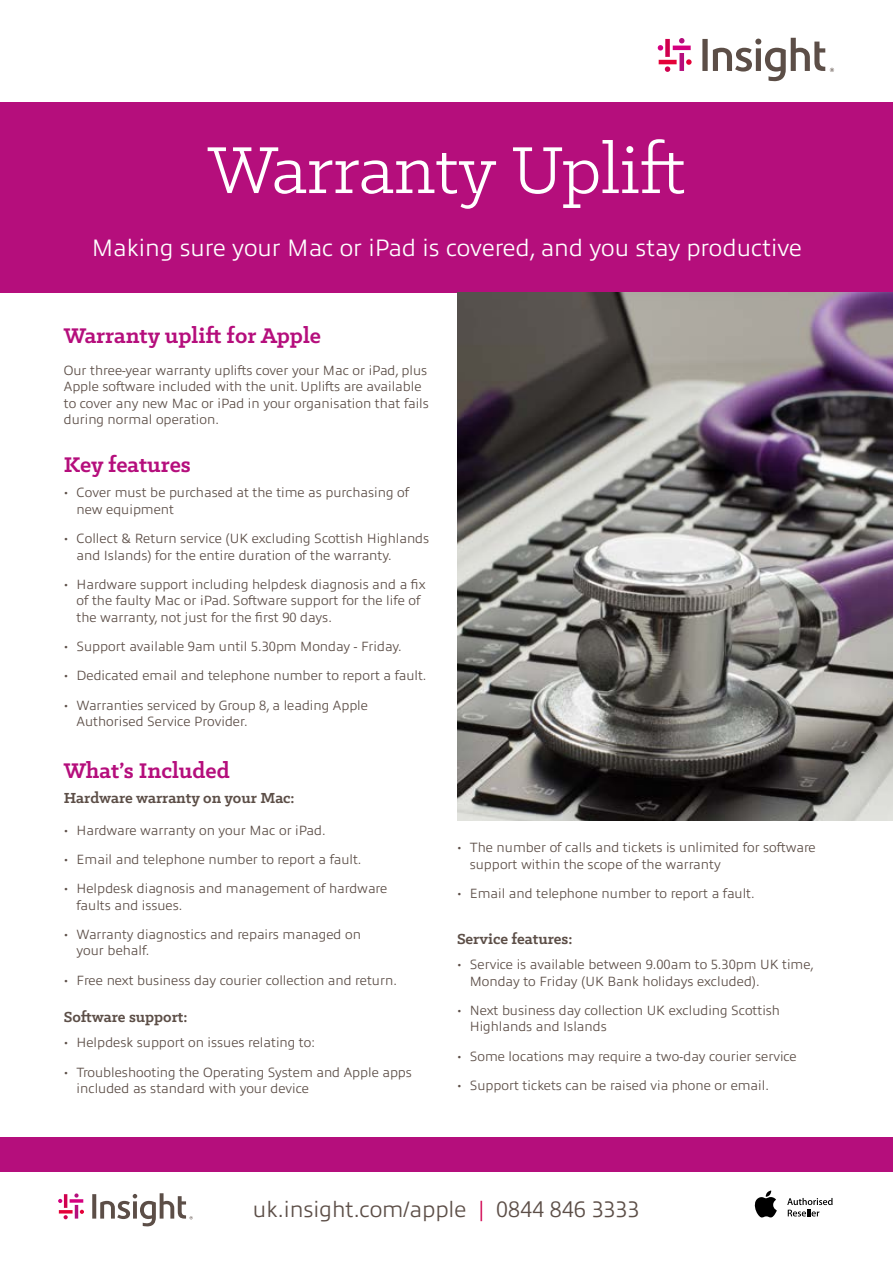
<style>
.page{position:relative;width:893px;height:1263px;background:#fff}
.page>*{position:absolute;margin:0;border:0;box-sizing:border-box;transform-origin:0 0}
.t1{font:75px "Klinic Slab";color:#fff}
.t2{font:300 24px "Allumi Pro";color:#fff}
.t3{font:700 24px "Klinic Slab";color:#b50e7c}
.t4{font:300 22.5px "Allumi Pro";color:#5c4e47}
.t5{font:700 16.5px "Klinic Slab";color:#5c4e47}
.t6{font:300 13.5px/16.5px "Allumi Pro";color:#5c4e47}
.s1{font-family:"Klinic Slab"}
.s2{color:#d0004e}
</style>
<div class="page">
<div style="left:0;top:102px;width:893px;height:191px;background:#b50e7c"></div>
<img style="left:457px;top:293px;width:436px;height:528px">
<svg style="left:658px;top:38px;width:34px;height:34px"></svg>
<svg style="left:702px;top:38px;width:132px;height:43px"></svg>
<svg style="left:74px;top:1193px;width:5px;height:4px"></svg>
<svg style="left:64px;top:1215px;width:4px;height:4px"></svg>
<hr style="left:64px;top:1194px;width:3px;height:14px;background:#d0004e">
<svg style="left:58px;top:1199px;width:4px;height:4px"></svg>
<svg style="left:70px;top:1199px;width:13px;height:4px"></svg>
<svg style="left:75px;top:1205px;width:9px;height:13px"></svg>
<hr style="left:59px;top:1210px;width:14px;height:3px;background:#e40138">
<svg style="left:92px;top:1193px;width:101px;height:33px"></svg>
<div style="left:0;top:1137px;width:893px;height:35px;background:#b50e7c"></div>
<svg style="left:755px;top:1190px;width:22px;height:27px"></svg>
<svg style="left:787px;top:1198px;width:45px;height:18px"></svg>
<h1 class="t1" style="left:208px;top:122px;width:478px">Warranty Uplift</h1>
<h2 class="t2" style="left:92px;top:230px;width:712px">Making sure your Mac or iPad is covered, and you stay productive</h2>
<h2 class="t3" style="left:64px;top:320px;width:259px">Warranty uplift for Apple</h2>
<p class="t6" style="left:64px;top:361px;width:367px">Our three-year warranty uplifts cover your Mac or iPad, plus Apple software included with the unit. Uplifts are available to cover any new Mac or iPad in your organisation that fails during normal operation.</p>
<h2 class="t3" style="left:64px;top:449px;width:129px">Key features</h2>
<p class="t6" style="left:77px;top:483px;width:334px;text-indent:-13px"><span class="s1">•</span> Cover must be purchased at the time as purchasing of new equipment</p>
<p class="t6" style="left:77px;top:529px;width:354px;text-indent:-13px"><span class="s1">•</span> Collect &amp; Return service (UK excluding Scottish Highlands and Islands) for the entire duration of the warranty.</p>
<p class="t6" style="left:77px;top:575px;width:350px;text-indent:-13px"><span class="s1">•</span> Hardware support including helpdesk diagnosis and a fix of the faulty Mac or iPad. Software support for the life of the warranty, not just for the first 90 days.</p>
<p class="t6" style="left:64px;top:637px;width:339px"><span class="s1">•</span> Support available 9am until 5.30pm Monday - Friday.</p>
<p class="t6" style="left:64px;top:666px;width:364px"><span class="s1">•</span> Dedicated email and telephone number to report a fault.</p>
<p class="t6" style="left:77px;top:696px;width:293px;text-indent:-13px"><span class="s1">•</span> Warranties serviced by Group 8, a leading Apple<br>Authorised Service Provider.</p>
<h2 class="t3" style="left:64px;top:755px;width:167px">What’s Included</h2>
<p class="t5" style="left:64px;top:787px;width:232px">Hardware warranty on your Mac:</p>
<p class="t6" style="left:64px;top:821px;width:263px"><span class="s1">•</span> Hardware warranty on your Mac or iPad.</p>
<p class="t6" style="left:64px;top:850px;width:299px"><span class="s1">•</span> Email and telephone number to report a fault.</p>
<p class="t6" style="left:77px;top:879px;width:312px;text-indent:-13px"><span class="s1">•</span> Helpdesk diagnosis and management of hardware faults and issues.</p>
<p class="t6" style="left:77px;top:925px;width:286px;text-indent:-13px"><span class="s1">•</span> Warranty diagnostics and repairs managed on your behalf.</p>
<p class="t6" style="left:64px;top:971px;width:335px"><span class="s1">•</span> Free next business day courier collection and return.</p>
<p class="t5" style="left:64px;top:1006px;width:125px">Software support:</p>
<p class="t6" style="left:64px;top:1033px;width:253px"><span class="s1">•</span> Helpdesk support on issues relating to:</p>
<p class="t6" style="left:77px;top:1063px;width:337px;text-indent:-13px"><span class="s1">•</span> Troubleshooting the Operating System and Apple apps included as standard with your device</p>
<p class="t6" style="left:470px;top:838px;width:347px;text-indent:-13px"><span class="s1">•</span> The number of calls and tickets is unlimited for software support within the scope of the warranty</p>
<p class="t6" style="left:457px;top:884px;width:299px"><span class="s1">•</span> Email and telephone number to report a fault.</p>
<p class="t5" style="left:457px;top:928px;width:117px">Service features:</p>
<p class="t6" style="left:470px;top:955px;width:346px;text-indent:-13px"><span class="s1">•</span> Service is available between 9.00am to 5.30pm UK time,<br>Monday to Friday (UK Bank holidays excluded).</p>
<p class="t6" style="left:470px;top:1001px;width:312px;text-indent:-13px"><span class="s1">•</span> Next business day collection UK excluding Scottish<br>Highlands and Islands</p>
<p class="t6" style="left:457px;top:1047px;width:341px"><span class="s1">•</span> Some locations may require a two-day courier service</p>
<p class="t6" style="left:457px;top:1076px;width:313px"><span class="s1">•</span> Support tickets can be raised via phone or email.</p>
<h3 class="t4" style="left:253px;top:1193px;width:388px">uk.insight.com/apple <span class="s2">|</span> 0844 846 3333</h3>
</div>
